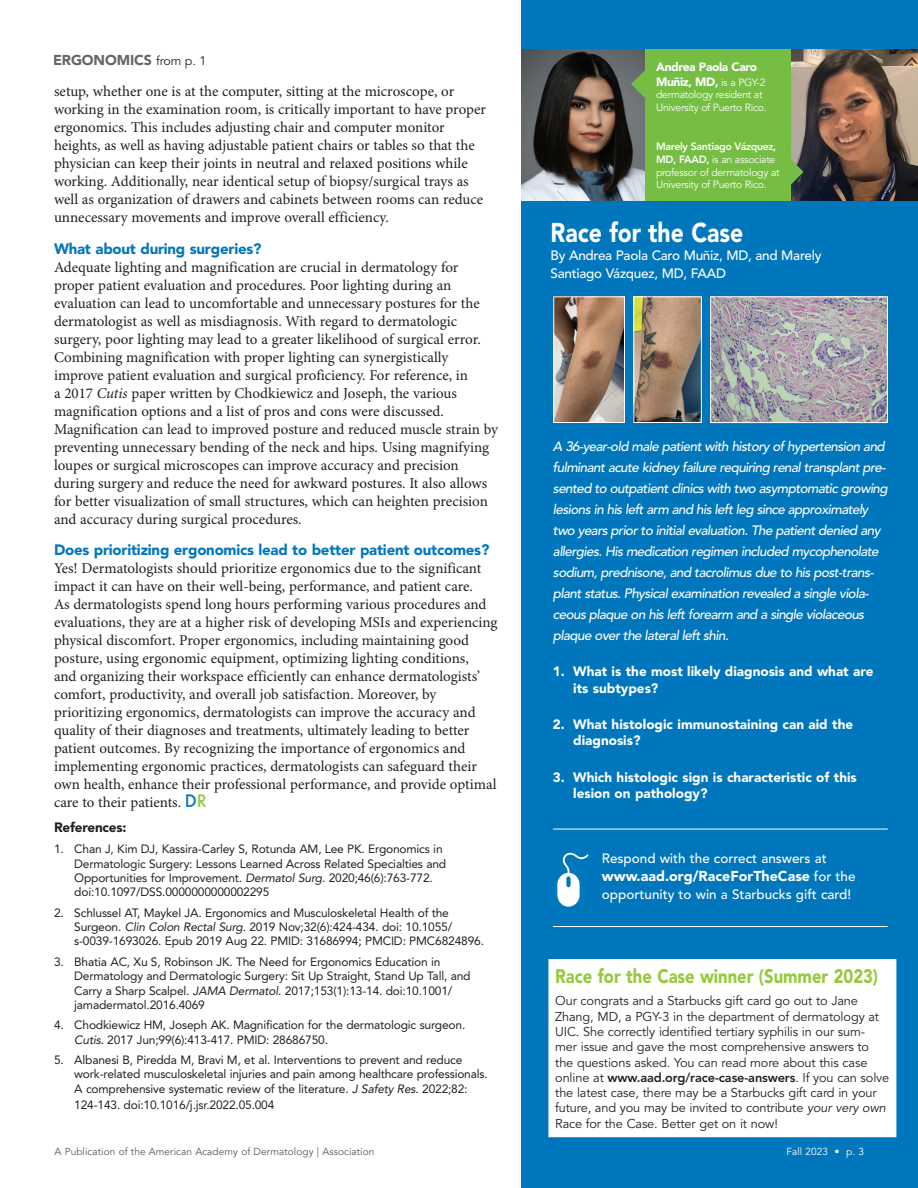
<style>
.page{position:relative;width:918px;height:1188px;background:#fff}
.page>*{position:absolute;margin:0;border:0;box-sizing:border-box;transform-origin:0 0}
.t1{font:900 27px "Avenir LT Std";color:#fff;scale:.85 1}
.t2{font:900 19.5px "Avenir LT Std";color:#96c93c;scale:.85 1}
.t3{font:15px/18px "Minion Pro";color:#231f20}
.t4{font:900 15px "Avenir LT Std";letter-spacing:-.015em;color:#0076bc}
.t5{font:900 14.25px "Avenir LT Std";color:#fff}
.t6{font:900 14.25px "Avenir LT Std";letter-spacing:-.01em;color:#62656a}
.t7{font:italic 500 13.5px/21px "Avenir LT Std";letter-spacing:-.045em;color:#fff}
.t8{font:900 13.5px/16.2px "Avenir LT Std";color:#fff}
.t9{font:500 13.5px "Avenir LT Std";color:#fff}
.t10{font:500 13.5px/18px "Avenir LT Std";letter-spacing:-.02em;color:#fff}
.t11{font:900 13.5px "Avenir LT Std";letter-spacing:-.015em;color:#231f20}
.t12{font:12.75px/15.3px "Avenir LT Std";letter-spacing:-.01em;color:#231f20}
.t13{font:12px/14.4px "Avenir LT Std";letter-spacing:-.015em;color:#231f20}
.t14{font:900 12px/14.4px "Avenir LT Std";letter-spacing:-.03em;color:#fff}
.t15{font:10.5px/12.6px "Avenir LT Std";letter-spacing:-.03em;color:#fff}
.t16{font:10.2px "Avenir LT Std";letter-spacing:.005em;color:#57585a}
.t17{font:10.2px "Avenir LT Std";letter-spacing:.005em;color:#fff}
.s1{font-weight:400;font-size:12.45px;color:#231f20}
.s2{font-style:italic}
.s3{font-family:"Derm Roman";font-size:16.95px;color:#0076bc}
.s4{font-family:"Derm Roman";font-size:16.95px;color:#96c93c}
.s5{font-weight:400;font-size:10.5px}
.s6{font-weight:800}
.s7{font-weight:500;font-size:13.5px}
</style>
<div class="page">
<div style="left:521px;top:0;width:397px;height:1188px;background:#0076bc"></div>
<div style="left:546px;top:49px;width:350px;height:152px;background:#75bd43"></div>
<img style="left:792px;top:49px;width:126px;height:152px">
<div style="left:548px;top:959px;width:348px;height:178px;background:#fff"></div>
<img style="left:555px;top:299px;width:68px;height:122px">
<div style="left:553px;top:297px;width:72px;height:126px;border:1px solid #fff"></div>
<img style="left:636px;top:299px;width:64px;height:122px">
<div style="left:634px;top:297px;width:68px;height:126px;border:1px solid #fff"></div>
<img style="left:712px;top:299px;width:174px;height:122px">
<div style="left:710px;top:297px;width:178px;height:126px;border:1px solid #fff"></div>
<hr style="left:553px;top:829px;width:335px;height:1px;background:#fff">
<hr style="left:553px;top:926px;width:335px;height:1px;background:#fff">
<svg style="left:557px;top:853px;width:32px;height:54px"></svg>
<svg style="left:791px;top:158px;width:13px;height:28px"></svg>
<img style="left:521px;top:49px;width:124px;height:152px">
<svg style="left:631px;top:70px;width:14px;height:28px"></svg>
<p class="t6" style="left:53px;top:51px;width:155px">ERGONOMICS <span class="s1">from p. 1</span></p>
<p class="t3" style="left:54px;top:83px;width:434px">setup, whether one is at the computer, sitting at the microscope, or working in the examination room, is critically important to have proper ergonomics. This includes adjusting chair and computer monitor heights, as well as having adjustable patient chairs or tables so that the physician can keep their joints in neutral and relaxed positions while working. Additionally, near identical setup of biopsy/surgical trays as well as organization of drawers and cabinets between rooms can reduce unnecessary movements and improve overall efficiency.</p>
<p class="t4" style="left:54px;top:239px;width:209px">What about during surgeries?</p>
<p class="t3" style="left:54px;top:259px;width:446px">Adequate lighting and magnification are crucial in dermatology for proper patient evaluation and procedures. Poor lighting during an evaluation can lead to uncomfortable and unnecessary postures for the dermatologist as well as misdiagnosis. With regard to dermatologic surgery, poor lighting may lead to a greater likelihood of surgical error.<br>Combining magnification with proper lighting can synergistically improve patient evaluation and surgical proficiency. For reference, in<br>a 2017 <span class="s2">Cutis</span> paper written by Chodkiewicz and Joseph, the various magnification options and a list of pros and cons were discussed.<br>Magnification can lead to improved posture and reduced muscle strain by preventing unnecessary bending of the neck and hips. Using magnifying loupes or surgical microscopes can improve accuracy and precision during surgery and reduce the need for awkward postures. It also allows for better visualization of small structures, which can heighten precision and accuracy during surgical procedures.</p>
<p class="t4" style="left:54px;top:541px;width:437px">Does prioritizing ergonomics lead to better patient outcomes?</p>
<p class="t3" style="left:54px;top:560px;width:445px">Yes! Dermatologists should prioritize ergonomics due to the significant impact it can have on their well-being, performance, and patient care.<br>As dermatologists spend long hours performing various procedures and evaluations, they are at a higher risk of developing MSIs and experiencing physical discomfort. Proper ergonomics, including maintaining good posture, using ergonomic equipment, optimizing lighting conditions,<br>and organizing their workspace efficiently can enhance dermatologists’ comfort, productivity, and overall job satisfaction. Moreover, by prioritizing ergonomics, dermatologists can improve the accuracy and quality of their diagnoses and treatments, ultimately leading to better patient outcomes. By recognizing the importance of ergonomics and implementing ergonomic practices, dermatologists can safeguard their own health, enhance their professional performance, and provide optimal care to their patients. <span class="s3">D</span><span class="s4">R</span></p>
<p class="t11" style="left:54px;top:819px;width:74px">References:</p>
<p class="t13" style="left:74px;top:842px;width:374px;text-indent:-20px">1. Chan J, Kim DJ, Kassira-Carley S, Rotunda AM, Lee PK. Ergonomics in Dermatologic Surgery: Lessons Learned Across Related Specialties and Opportunities for Improvement. <span class="s2">Dermatol Surg</span>. 2020;46(6):763-772. doi:10.1097/DSS.0000000000002295</p>
<p class="t13" style="left:74px;top:905px;width:411px;text-indent:-20px">2. Schlussel AT, Maykel JA. Ergonomics and Musculoskeletal Health of the<br>Surgeon. <span class="s2">Clin Colon Rectal Surg</span>. 2019 Nov;32(6):424-434. doi: 10.1055/ s-0039-1693026. Epub 2019 Aug 22. PMID: 31686994; PMCID: PMC6824896.</p>
<p class="t13" style="left:74px;top:955px;width:398px;text-indent:-20px">3. Bhatia AC, Xu S, Robinson JK. The Need for Ergonomics Education in Dermatology and Dermatologic Surgery: Sit Up Straight, Stand Up Tall, and Carry a Sharp Scalpel. <span class="s2">JAMA Dermatol</span>. 2017;153(1):13-14. doi:10.1001/ jamadermatol.2016.4069</p>
<p class="t13" style="left:74px;top:1018px;width:393px;text-indent:-20px">4. Chodkiewicz HM, Joseph AK. Magnification for the dermatologic surgeon.<br><span class="s2">Cutis</span>. 2017 Jun;99(6):413-417. PMID: 28686750.</p>
<p class="t13" style="left:74px;top:1053px;width:415px;text-indent:-20px">5. Albanesi B, Piredda M, Bravi M, et al. Interventions to prevent and reduce work-related musculoskeletal injuries and pain among healthcare professionals.<br>A comprehensive systematic review of the literature. <span class="s2">J Safety Res</span>. 2022;82:</p>
<p class="t13" style="left:74px;top:1098px;width:202px">124-143. doi:10.1016/j.jsr.2022.05.004</p>
<p class="t16" style="left:55px;top:1146px;width:321px">A Publication of the American Academy of Dermatology | Association</p>
<p class="t14" style="left:656px;top:60px;width:111px">Andrea Paola Caro<br>Muñiz, MD, <span class="s5">is a PGY-2</span></p>
<p class="t15" style="left:656px;top:89px;width:112px">dermatology resident at<br>University of Puerto Rico.</p>
<p class="t15" style="left:656px;top:141px;width:125px"><span class="s6">Marely Santiago Vázquez,<br>MD, FAAD,</span> is an associate professor of dermatology at<br>University of Puerto Rico.</p>
<h1 class="t1" style="left:551px;top:216px;width:228px">Race for the Case</h1>
<p class="t10" style="left:551px;top:246px;width:272px">By Andrea Paola Caro Muñiz, MD, and Marely<br>Santiago Vázquez, MD, FAAD</p>
<p class="t7" style="left:553px;top:436px;width:336px">A 36-year-old male patient with history of hypertension and fulminant acute kidney failure requiring renal transplant pre&shy;sented to outpatient clinics with two asymptomatic growing lesions in his left arm and his left leg since approximately two years prior to initial evaluation. The patient denied any allergies. His medication regimen included mycophenolate sodium, prednisone, and tacrolimus due to his post-trans&shy;plant status. Physical examination revealed a single viola&shy;ceous plaque on his left forearm and a single violaceous plaque over the lateral left shin.</p>
<p class="t8" style="left:573px;top:664px;width:302px;text-indent:-20px">1. What is the most likely diagnosis and what are its subtypes?</p>
<p class="t8" style="left:573px;top:716px;width:281px;text-indent:-20px">2. What histologic immunostaining can aid the diagnosis?</p>
<p class="t8" style="left:573px;top:769px;width:285px;text-indent:-20px">3. Which histologic sign is characteristic of this lesion on pathology?</p>
<p class="t9" style="left:602px;top:851px;width:226px">Respond with the correct answers at</p>
<p class="t5" style="left:602px;top:868px;width:255px">www.aad.org/RaceForTheCase <span class="s7">for the</span></p>
<p class="t9" style="left:602px;top:887px;width:251px">opportunity to win a Starbucks gift card!</p>
<h2 class="t2" style="left:555px;top:965px;width:381px">Race for the Case winner (Summer 2023)</h2>
<p class="t12" style="left:555px;top:994px;width:336px">Our congrats and a Starbucks gift card go out to Jane Zhang, MD, a PGY-3 in the department of dermatology at UIC. She correctly identified tertiary syphilis in our sum&shy;mer issue and gave the most comprehensive answers to the questions asked. You can read more about this case online at <span class="s6">www.aad.org/race-case-answers</span>. If you can solve the latest case, there may be a Starbucks gift card in your future, and you may be invited to contribute <span class="s2">your very own </span>Race for the Case. Better get on it now!</p>
<p class="t17" style="left:786px;top:1146px;width:79px">Fall 2023 • p. 3</p>
</div>
